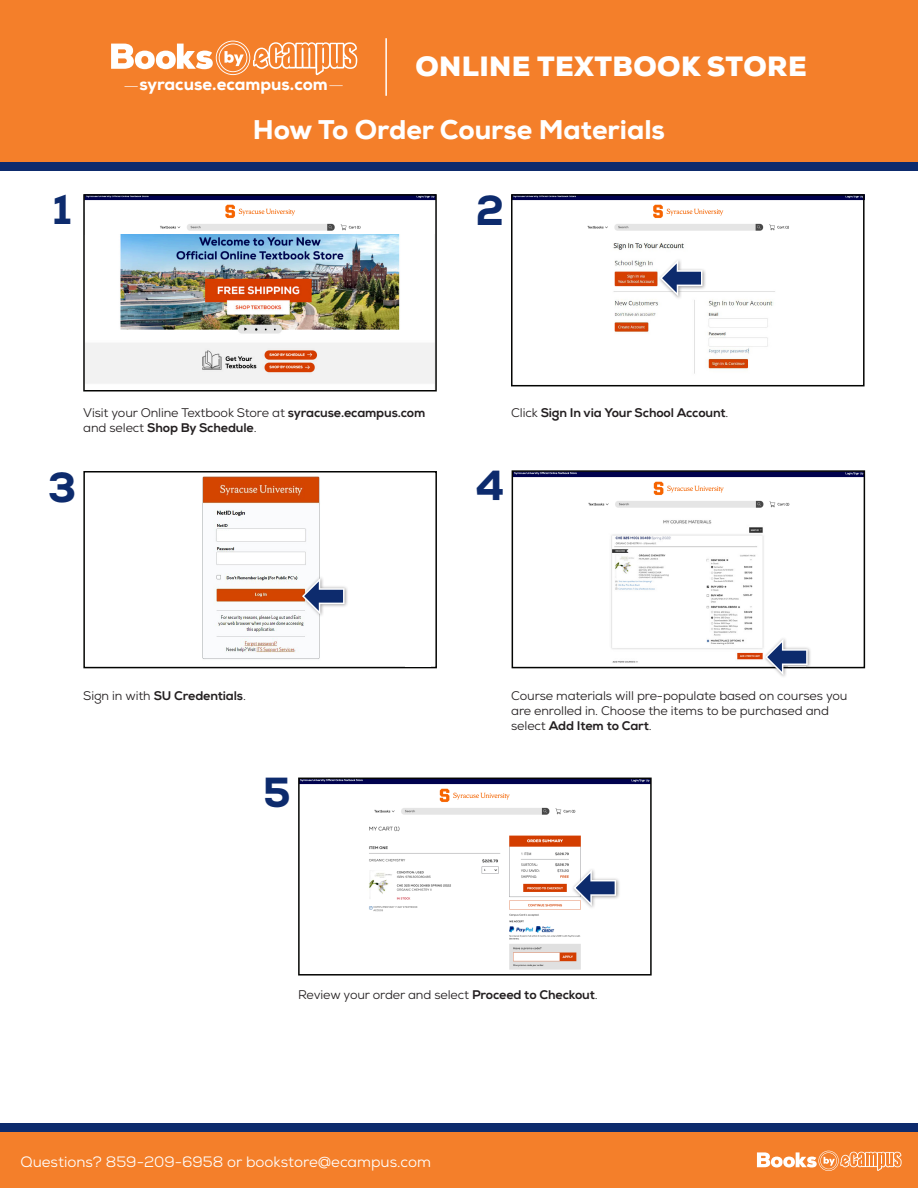
<style>
.page{position:relative;width:918px;height:1188px;background:#fff}
.page>*{position:absolute;margin:0;border:0;box-sizing:border-box;transform-origin:0 0}
.t1{font:800 42px "Nexa";color:#0d2b6d}
.t2{font:800 27px "Nexa";color:#fff}
.t3{font:900 27px "Nexa";letter-spacing:.015em;color:#fff}
.t4{font:800 16.8px "Nexa";color:#fff}
.t5{font:15px "Nexa";color:#fff}
.t6{font:12.6px/15px "Nexa";letter-spacing:-.01em;color:#231f20}
.t7{font:800 12.6px "Nexa";letter-spacing:-.01em;color:#231f20}
.s1{font-weight:800}
.s2{font-weight:400}
</style>
<div class="page">
<div style="left:0;top:1132px;width:918px;height:56px;background:#f47f2a"></div>
<svg style="left:757px;top:1151px;width:145px;height:20px"></svg>
<img style="left:515px;top:473px;width:347px;height:35px">
<img style="left:514px;top:197px;width:348px;height:34px">
<div style="left:0;top:0;width:918px;height:167px;background:#f47f2a"></div>
<div style="left:0;top:162px;width:918px;height:9px;background:#0d2b6d"></div>
<div style="left:0;top:1123px;width:918px;height:9px;background:#0d2b6d"></div>
<div style="left:83px;top:471px;width:354px;height:197px;border:2px solid #040503"></div>
<img style="left:202px;top:476px;width:118px;height:183px">
<img style="left:611px;top:520px;width:153px;height:143px">
<div style="left:512px;top:470px;width:353px;height:198px;border:2px solid #040503"></div>
<div style="left:405px;top:660px;width:25px;height:7px;background:#fff"></div>
<div style="left:300px;top:575px;width:49px;height:43px;background:#231f20;opacity:.45"></div>
<svg style="left:302px;top:578px;width:43px;height:36px"></svg>
<img style="left:613px;top:243px;width:162px;height:131px">
<div style="left:763px;top:636px;width:49px;height:43px;background:#231f20;opacity:.45"></div>
<svg style="left:765px;top:639px;width:43px;height:36px"></svg>
<img style="left:86px;top:197px;width:348px;height:187px">
<div style="left:83px;top:194px;width:354px;height:198px;border:2px solid #040503"></div>
<div style="left:511px;top:194px;width:354px;height:192px;border:2px solid #040503"></div>
<div style="left:308px;top:349px;width:50px;height:43px;background:#231f20;opacity:.45"></div>
<svg style="left:311px;top:351px;width:42px;height:37px"></svg>
<div style="left:658px;top:258px;width:49px;height:42px;background:#231f20;opacity:.45"></div>
<svg style="left:660px;top:260px;width:42px;height:36px"></svg>
<img style="left:301px;top:781px;width:348px;height:34px">
<div style="left:298px;top:778px;width:354px;height:198px;border:2px solid #040503"></div>
<img style="left:369px;top:826px;width:212px;height:144px">
<div style="left:571px;top:867px;width:49px;height:43px;background:#231f20;opacity:.45"></div>
<svg style="left:574px;top:870px;width:42px;height:36px"></svg>
<hr style="left:385px;top:38px;width:2px;height:58px;background:#fff">
<svg style="left:111px;top:41px;width:246px;height:34px"></svg>
<svg style="left:329px;top:85px;width:14px;height:1px"></svg>
<svg style="left:124px;top:86px;width:14px;height:1px"></svg>
<p class="t4" style="left:139px;top:73px;width:190px">syracuse.ecampus.com</p>
<p class="t3" style="left:415px;top:49px;width:393px">ONLINE TEXTBOOK STORE</p>
<p class="t1" style="left:53px;top:182px;width:21px">1</p>
<p class="t2" style="left:253px;top:113px;width:414px">How To Order Course Materials</p>
<p class="t1" style="left:476px;top:184px;width:30px">2</p>
<p class="t6" style="left:83px;top:405px;width:344px">Visit your Online Textbook Store at <span class="s1">syracuse.ecampus.com </span>and select <span class="s1">Shop By Schedule</span>.</p>
<p class="t7" style="left:511px;top:405px;width:219px"><span class="s2">Click</span> Sign In via Your School Account<span class="s2">.</span></p>
<p class="t1" style="left:48px;top:460px;width:30px">3</p>
<p class="t1" style="left:476px;top:459px;width:30px">4</p>
<p class="t7" style="left:83px;top:688px;width:164px"><span class="s2">Sign in with</span> SU Credentials<span class="s2">.</span></p>
<p class="t6" style="left:511px;top:688px;width:338px">Course materials will pre-populate based on courses you are enrolled in. Choose the items to be purchased and select <span class="s1">Add Item to Cart</span>.</p>
<p class="t1" style="left:263px;top:766px;width:29px">5</p>
<p class="t6" style="left:298px;top:987px;width:301px">Review your order and select <span class="s1">Proceed to Checkout</span>.</p>
<p class="t5" style="left:21px;top:1153px;width:412px">Questions? 859-209-6958 or bookstore@ecampus.com</p>
</div>
